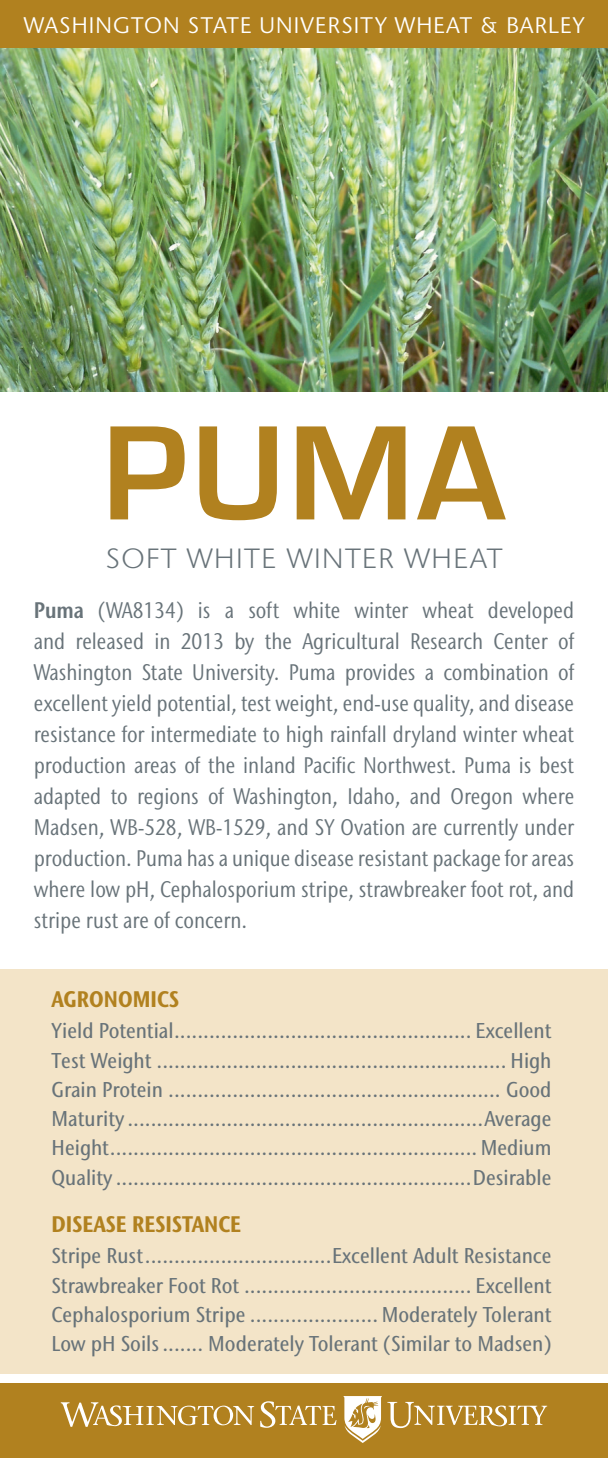
<style>
.page{position:relative;width:608px;height:1458px;background:#fff}
.page>*{position:absolute;margin:0;border:0;box-sizing:border-box;transform-origin:0 0}
.t1{font:700 139.5px "Eurostile";color:#b1811f}
.t2{font:300 27.9px "Stone Sans IIITC Std";letter-spacing:.05em;color:#687379;scale:1.05 1}
.t3{font:condensed 22.5px/31.1px "Stone Sans IIITC Std";color:#687379;text-align:justify}
.t4{font:22.5px "Stone Sans IIITC Std";letter-spacing:.05em;color:#fff}
.t5{font:700 condensed 22.5px "Stone Sans IIITC Std";color:#b1811f}
.t6{font:500 condensed 21.38px "Stone Sans IIITC Std";color:#687379;scale:1.05 1}
.s1{font-weight:600}
</style>
<div class="page">
<img style="left:0;top:47px;width:608px;height:345px">
<div style="left:0;top:1384px;width:608px;height:74px;background:#b1811f"></div>
<div style="left:0;top:969px;width:608px;height:405px;background:#f3e4c8"></div>
<div style="left:0;top:0;width:608px;height:47px;background:#b1811f"></div>
<svg style="left:343px;top:1396px;width:38px;height:47px"></svg>
<svg style="left:387px;top:1402px;width:160px;height:26px"></svg>
<svg style="left:260px;top:1401px;width:76px;height:27px"></svg>
<svg style="left:61px;top:1402px;width:193px;height:25px"></svg>
<p class="t4" style="left:24px;top:11px;width:562px">WASHINGTON STATE UNIVERSITY WHEAT &amp; BARLEY</p>
<p class="t1" style="left:102px;top:398px;width:405px">PUMA</p>
<p class="t2" style="left:105px;top:541px;width:379px">SOFT WHITE WINTER WHEAT</p>
<p class="t3" style="left:34px;top:595px;width:542px"><span class="s1">Puma</span> (WA8134) is a soft white winter wheat developed and released in 2013 by the Agricultural Research Center of Washington State University. Puma provides a combination of excellent yield potential, test weight, end-use quality, and disease resistance for intermediate to high rainfall dryland winter wheat production areas of the inland Pacific Northwest. Puma is best adapted to regions of Washington, Idaho, and Oregon where Madsen, WB-528, WB-1529, and SY Ovation are currently under production. Puma has a unique disease resistant package for areas where low pH, Cephalosporium stripe, strawbreaker foot rot, and stripe rust are of concern.</p>
<p class="t5" style="left:52px;top:985px;width:129px">AGRONOMICS</p>
<p class="t6" style="left:52px;top:1018px;width:477px">Yield Potential................................................... Excellent</p>
<p class="t6" style="left:52px;top:1047px;width:477px">Test Weight ............................................................ High</p>
<p class="t6" style="left:52px;top:1076px;width:477px">Grain Protein ......................................................... Good</p>
<p class="t6" style="left:52px;top:1105px;width:477px">Maturity .............................................................Average</p>
<p class="t6" style="left:52px;top:1135px;width:477px">Height...............................................................Medium</p>
<p class="t6" style="left:52px;top:1164px;width:477px">Quality .............................................................Desirable</p>
<p class="t5" style="left:52px;top:1210px;width:191px">DISEASE RESISTANCE</p>
<p class="t6" style="left:52px;top:1243px;width:477px">Stripe Rust................................Excellent Adult Resistance</p>
<p class="t6" style="left:52px;top:1272px;width:477px">Strawbreaker Foot Rot ....................................... Excellent</p>
<p class="t6" style="left:52px;top:1301px;width:477px">Cephalosporium Stripe ...................... Moderately Tolerant</p>
<p class="t6" style="left:52px;top:1330px;width:477px">Low pH Soils....... Moderately Tolerant (Similar to Madsen)</p>
</div>
